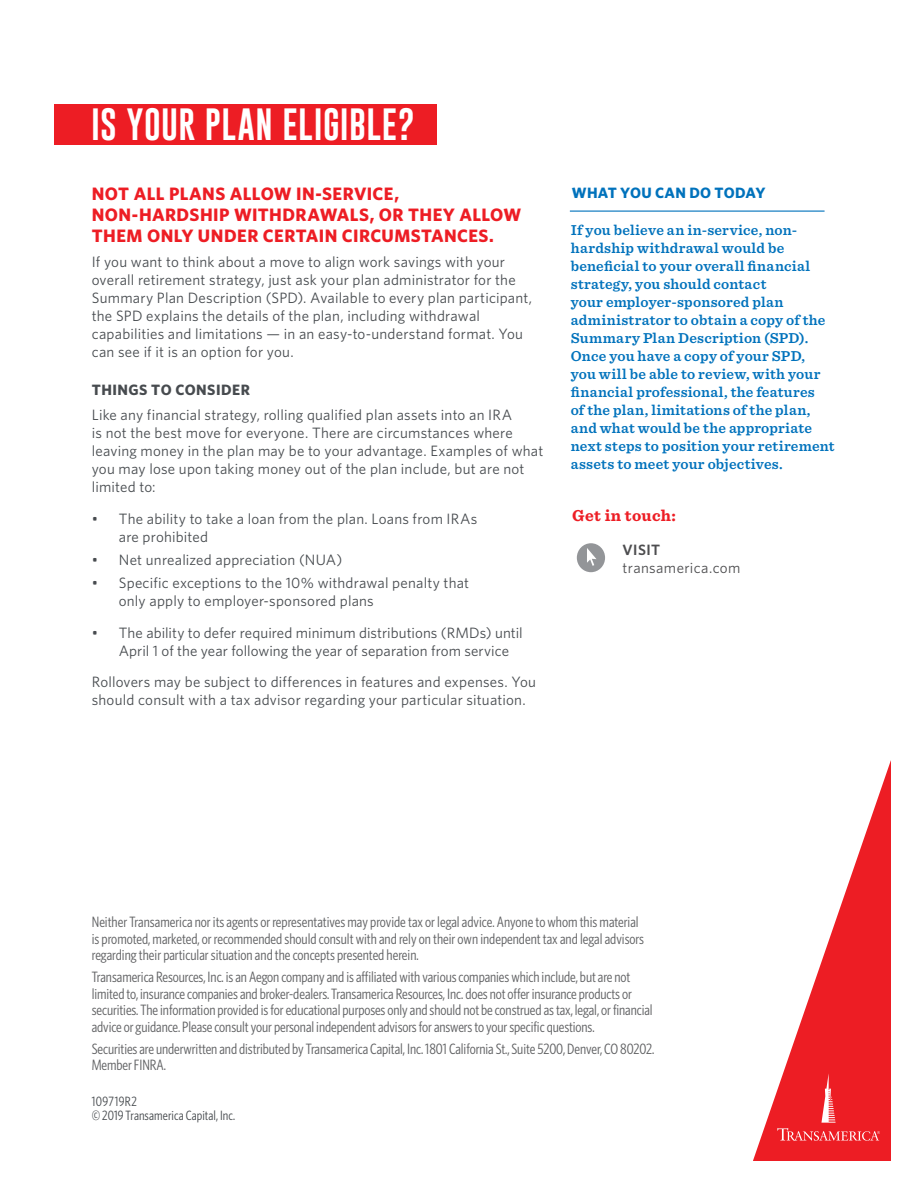
<style>
.page{position:relative;width:918px;height:1188px;background:#fff}
.page>*{position:absolute;margin:0;border:0;box-sizing:border-box;transform-origin:0 0}
.t1{font:33px "Gobold";letter-spacing:.015em;color:#fff}
.t2{font:700 18px/21px "Whitney";letter-spacing:.02em;color:#ed1d24}
.t3{font:700 16.5px "Sentinel";letter-spacing:.02em;color:#ed1d24}
.t4{font:15px/18px "Whitney";letter-spacing:.01em;color:#474b4f}
.t5{font:15px/16.5px "Whitney Condensed";letter-spacing:-.005em;color:#5f6062}
.t6{font:600 15px/18px "Sentinel";letter-spacing:.015em;color:#0072bc}
.t7{font:700 15px "Whitney";letter-spacing:.015em;color:#0072bc}
.t8{font:15px "Whitney";letter-spacing:.025em;color:#4d4d4f}
.t9{font:700 15px "Whitney";letter-spacing:.03em;color:#474b4f}
.t10{font:600 15px "Whitney";letter-spacing:.03em;color:#4d4d4f}
.t11{font:13.5px/15px "Whitney Condensed";letter-spacing:.01em;color:#474b4f}
</style>
<div class="page">
<div style="left:577px;top:543px;width:28px;height:29px;background:#939598;border-radius:50%"></div>
<svg style="left:587px;top:548px;width:9px;height:18px"></svg>
<div style="left:54px;top:104px;width:382px;height:41px;background:#ed1d24"></div>
<hr style="left:570px;top:211px;width:255px;height:1px;background:#0072bc">
<svg style="left:753px;top:760px;width:138px;height:401px"></svg>
<svg style="left:777px;top:1073px;width:103px;height:68px"></svg>
<h1 class="t1" style="left:91px;top:103px;width:325px">IS YOUR PLAN ELIGIBLE?</h1>
<p class="t2" style="left:92px;top:183px;width:431px">NOT ALL PLANS ALLOW IN-SERVICE,<br>NON-HARDSHIP WITHDRAWALS, OR THEY ALLOW<br>THEM ONLY UNDER CERTAIN CIRCUMSTANCES.</p>
<p class="t4" style="left:92px;top:253px;width:442px">If you want to think about a move to align work savings with your overall retirement strategy, just ask your plan administrator for the Summary Plan Description (SPD). Available to every plan participant, the SPD explains the details of the plan, including withdrawal capabilities and limitations — in an easy-to-understand format. You can see if it is an option for you.</p>
<p class="t9" style="left:92px;top:380px;width:160px">THINGS TO CONSIDER</p>
<p class="t4" style="left:92px;top:406px;width:453px">Like any financial strategy, rolling qualified plan assets into an IRA<br>is not the best move for everyone. There are circumstances where leaving money in the plan may be to your advantage. Examples of what you may lose upon taking money out of the plan include, but are not limited to:</p>
<p class="t4" style="left:119px;top:509px;width:360px;text-indent:-27px">• The ability to take a loan from the plan. Loans from IRAs are prohibited</p>
<p class="t4" style="left:92px;top:550px;width:252px">• Net unrealized appreciation (NUA)</p>
<p class="t4" style="left:119px;top:574px;width:352px;text-indent:-27px">• Specific exceptions to the 10% withdrawal penalty that only apply to employer-sponsored plans</p>
<p class="t4" style="left:119px;top:623px;width:406px;text-indent:-27px">• The ability to defer required minimum distributions (RMDs) until<br>April 1 of the year following the year of separation from service</p>
<p class="t4" style="left:92px;top:673px;width:446px">Rollovers may be subject to differences in features and expenses. You should consult with a tax advisor regarding your particular situation.</p>
<p class="t7" style="left:572px;top:183px;width:195px">WHAT YOU CAN DO TODAY</p>
<p class="t6" style="left:571px;top:220px;width:265px">If you believe an in-service, non&shy;hardship withdrawal would be beneficial to your overall financial strategy, you should contact<br>your employer-sponsored plan administrator to obtain a copy of the Summary Plan Description (SPD).<br>Once you have a copy of your SPD,<br>you will be able to review, with your financial professional, the features<br>of the plan, limitations of the plan, and what would be the appropriate next steps to position your retirement assets to meet your objectives.</p>
<p class="t3" style="left:572px;top:502px;width:105px">Get in touch:</p>
<p class="t10" style="left:623px;top:539px;width:39px">VISIT</p>
<p class="t8" style="left:623px;top:557px;width:119px">transamerica.com</p>
<p class="t5" style="left:92px;top:913px;width:554px">Neither Transamerica nor its agents or representatives may provide tax or legal advice. Anyone to whom this material is promoted, marketed, or recommended should consult with and rely on their own independent tax and legal advisors regarding their particular situation and the concepts presented herein.</p>
<p class="t5" style="left:92px;top:968px;width:562px">Transamerica Resources, Inc. is an Aegon company and is affiliated with various companies which include, but are not limited to, insurance companies and broker-dealers. Transamerica Resources, Inc. does not offer insurance products or securities. The information provided is for educational purposes only and should not be construed as tax, legal, or financial advice or guidance. Please consult your personal independent advisors for answers to your specific questions.</p>
<p class="t5" style="left:92px;top:1040px;width:564px">Securities are underwritten and distributed by Transamerica Capital, Inc. 1801 California St., Suite 5200, Denver, CO 80202.<br>Member FINRA.</p>
<p class="t11" style="left:92px;top:1093px;width:145px">109719R2<br>© 2019 Transamerica Capital, Inc.</p>
</div>
